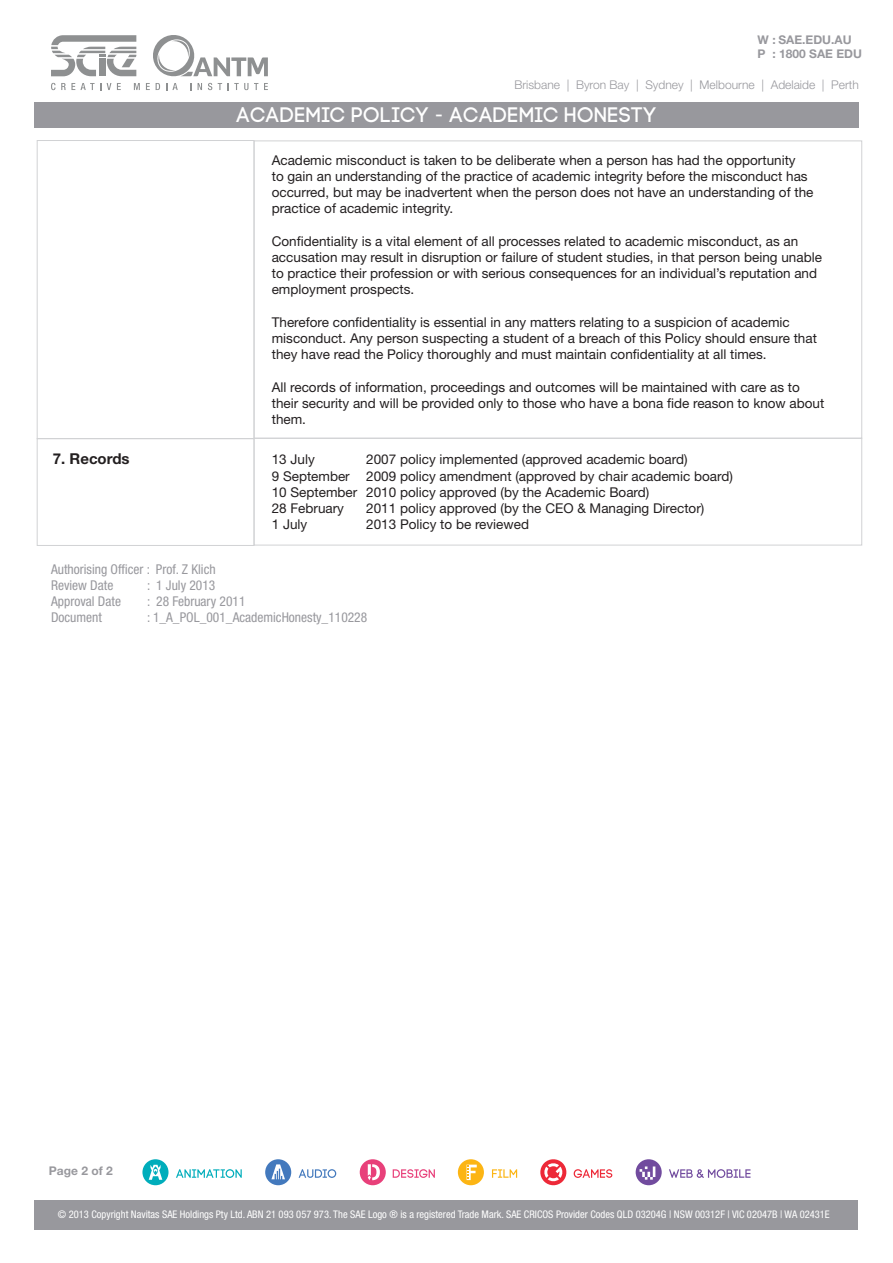
<style>
.page{position:relative;width:893px;height:1263px;background:#fff}
.page>*{position:absolute;margin:0;border:0;box-sizing:border-box;transform-origin:0 0}
.t1{font:21px "Code Pro";color:#fff}
.t2{font:700 15px "Helvetica Neue LT Std";color:#231f20}
.t3{font:13.5px/16.2px "Helvetica Neue LT Std";color:#231f20}
.t4{font:condensed 13.5px "Helvetica Neue LT Std";color:#98989d}
.t5{font:300 12px "Helvetica Neue LT Std";color:#98989d}
.t6{font:700 12px "Helvetica Neue LT Std";color:#98989d}
.t7{font:condensed 10.5px "Helvetica Neue LT Std";color:#fff}
</style>
<div class="page">
<div style="left:34px;top:102px;width:825px;height:25px;background:#98989d"></div>
<svg style="left:51px;top:83px;width:50px;height:7px"></svg>
<svg style="left:107px;top:83px;width:4px;height:7px"></svg>
<svg style="left:117px;top:83px;width:4px;height:7px"></svg>
<svg style="left:134px;top:83px;width:6px;height:7px"></svg>
<svg style="left:146px;top:35px;width:122px;height:55px"></svg>
<svg style="left:51px;top:35px;width:85px;height:41px"></svg>
<svg style="left:176px;top:1169px;width:66px;height:9px"></svg>
<svg style="left:142px;top:1159px;width:27px;height:26px"></svg>
<svg style="left:299px;top:1169px;width:37px;height:9px"></svg>
<svg style="left:265px;top:1159px;width:26px;height:26px"></svg>
<svg style="left:393px;top:1169px;width:42px;height:9px"></svg>
<svg style="left:360px;top:1159px;width:26px;height:26px"></svg>
<svg style="left:492px;top:1169px;width:25px;height:9px"></svg>
<svg style="left:458px;top:1159px;width:26px;height:26px"></svg>
<svg style="left:574px;top:1169px;width:38px;height:9px"></svg>
<svg style="left:540px;top:1159px;width:27px;height:27px"></svg>
<svg style="left:669px;top:1169px;width:81px;height:9px"></svg>
<svg style="left:636px;top:1159px;width:26px;height:26px"></svg>
<div style="left:37px;top:140px;width:217px;height:299px;border:1px solid #d1d2d4"></div>
<div style="left:35px;top:1200px;width:823px;height:30px;background:#98989d"></div>
<div style="left:37px;top:438px;width:217px;height:108px;border:1px solid #d1d2d4"></div>
<div style="left:254px;top:438px;width:608px;height:107px;border:1px solid #d1d2d4"></div>
<p class="t6" style="left:757px;top:32px;width:96px">W : SAE.EDU.AU</p>
<p class="t6" style="left:757px;top:46px;width:106px">P : 1800 SAE EDU</p>
<p class="t5" style="left:514px;top:78px;width:346px">Brisbane | Byron Bay | Sydney | Melbourne | Adelaide | Perth</p>
<p class="t1" style="left:236px;top:103px;width:422px">ACADEMIC POLICY - ACADEMIC HONESTY</p>
<p class="t3" style="left:272px;top:152px;width:543px">Academic misconduct is taken to be deliberate when a person has had the opportunity<br>to gain an understanding of the practice of academic integrity before the misconduct has occurred, but may be inadvertent when the person does not have an understanding of the practice of academic integrity.</p>
<p class="t3" style="left:272px;top:233px;width:552px">Confidentiality is a vital element of all processes related to academic misconduct, as an accusation may result in disruption or failure of student studies, in that person being unable to practice their profession or with serious consequences for an individual’s reputation and employment prospects.</p>
<p class="t3" style="left:272px;top:314px;width:547px">Therefore confidentiality is essential in any matters relating to a suspicion of academic misconduct. Any person suspecting a student of a breach of this Policy should ensure that they have read the Policy thoroughly and must maintain confidentiality at all times.</p>
<p class="t3" style="left:272px;top:379px;width:554px">All records of information, proceedings and outcomes will be maintained with care as to their security and will be provided only to those who have a bona fide reason to know about them.</p>
<p class="t2" style="left:53px;top:450px;width:78px">7. Records</p>
<p class="t3" style="left:272px;top:451px;width:45px">13 July</p>
<p class="t3" style="left:366px;top:451px;width:323px">2007 policy implemented (approved academic board)</p>
<p class="t3" style="left:272px;top:467px;width:463px">9 September 2009 policy amendment (approved by chair academic board)</p>
<p class="t3" style="left:272px;top:484px;width:379px">10 September 2010 policy approved (by the Academic Board)</p>
<p class="t3" style="left:272px;top:500px;width:74px">28 February</p>
<p class="t3" style="left:366px;top:500px;width:340px">2011 policy approved (by the CEO &amp; Managing Director)</p>
<p class="t3" style="left:272px;top:516px;width:37px">1 July</p>
<p class="t3" style="left:366px;top:516px;width:164px">2013 Policy to be reviewed</p>
<p class="t4" style="left:51px;top:561px;width:166px">Authorising Officer : Prof. Z Klich</p>
<p class="t4" style="left:51px;top:577px;width:64px">Review Date</p>
<p class="t4" style="left:147px;top:577px;width:70px">: 1 July 2013</p>
<p class="t4" style="left:51px;top:593px;width:71px">Approval Date</p>
<p class="t4" style="left:147px;top:593px;width:100px">: 28 February 2011</p>
<p class="t4" style="left:51px;top:610px;width:52px">Document</p>
<p class="t4" style="left:147px;top:610px;width:222px">: 1_A_POL_001_AcademicHonesty_110228</p>
<p class="t6" style="left:49px;top:1164px;width:65px">Page 2 of 2</p>
<p class="t7" style="left:58px;top:1208px;width:773px">© 2013 Copyright Navitas SAE Holdings Pty Ltd. ABN 21 093 057 973. The SAE Logo ® is a registered Trade Mark. SAE CRICOS Provider Codes QLD 03204G | NSW 00312F | VIC 02047B | WA 02431E</p>
</div>
